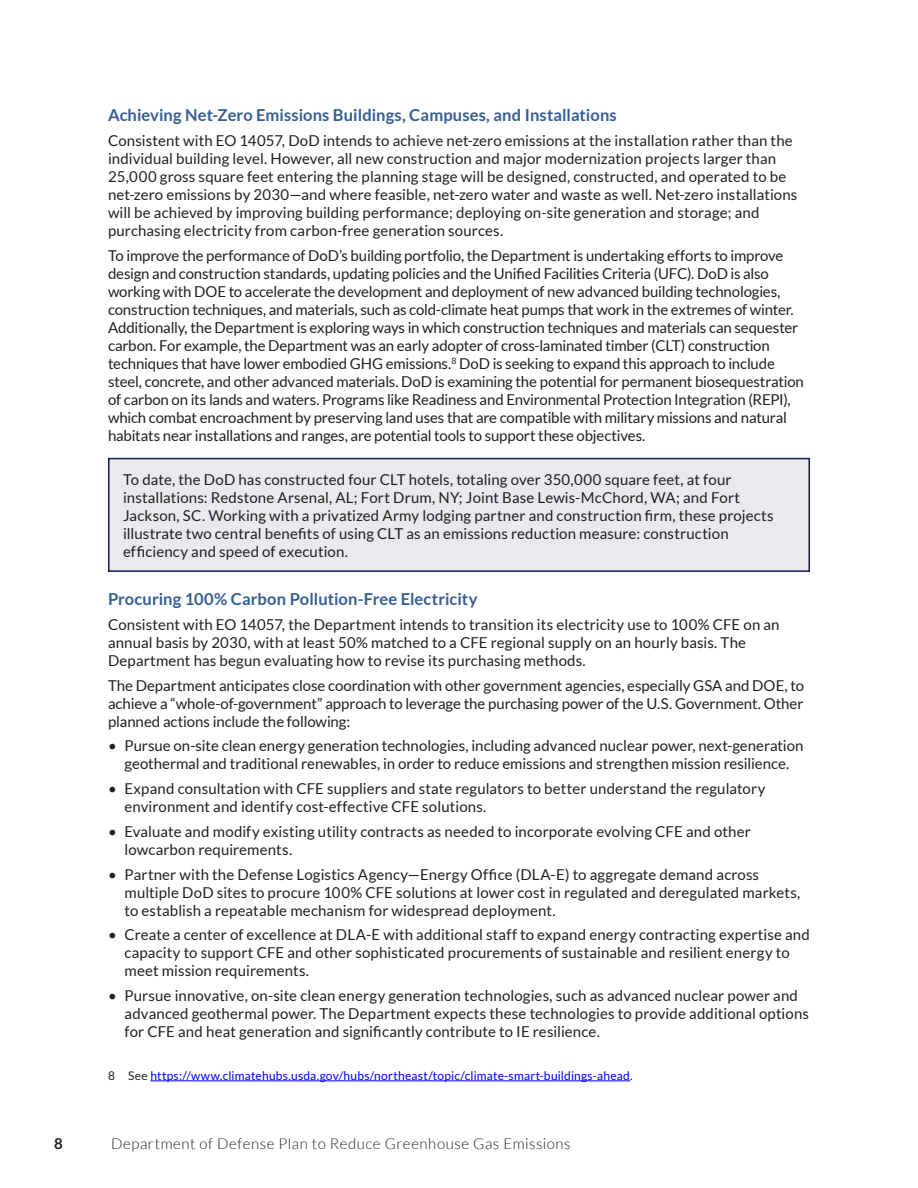
<style>
.page{position:relative;width:918px;height:1188px;background:#fff}
.page>*{position:absolute;margin:0;border:0;box-sizing:border-box;transform-origin:0 0}
.Subhead_Level_2{font:700 16.5px "Lato";letter-spacing:.005em;color:#355e92}
.Text_space_after{font:15px/18px "Lato";color:#231f20}
.t1{font:300 15px "Lato";letter-spacing:.035em;color:#231f20}
.t2{font:700 15px "Lato";color:#231f20}
.Footnote{font:12px "Lato";letter-spacing:.015em;color:#00f}
.s1{color:#231f20}
</style>
<div class="page">
<hr style="left:150px;top:1080px;width:480px;height:1px;background:#00f">
<div style="left:109px;top:459px;width:700px;height:112px;background:#e9e9ee"></div>
<div style="left:108px;top:458px;width:702px;height:114px;border:2px solid #111f46"></div>
<p class="Subhead_Level_2" style="left:108px;top:106px;width:510px">Achieving Net-Zero Emissions Buildings, Campuses, and Installations</p>
<p class="Text_space_after" style="left:108px;top:132px;width:691px">Consistent with EO 14057, DoD intends to achieve net-zero emissions at the installation rather than the individual building level. However, all new construction and major modernization projects larger than 25,000 gross square feet entering the planning stage will be designed, constructed, and operated to be net-zero emissions by 2030—and where feasible, net-zero water and waste as well. Net-zero installations will be achieved by improving building performance; deploying on-site generation and storage; and purchasing electricity from carbon-free generation sources.</p>
<p class="Text_space_after" style="left:108px;top:246px;width:697px">To improve the performance of DoD’s building portfolio, the Department is undertaking efforts to improve design and construction standards, updating policies and the Unified Facilities Criteria (UFC). DoD is also working with DOE to accelerate the development and deployment of new advanced building technologies, construction techniques, and materials, such as cold-climate heat pumps that work in the extremes of winter.<br>Additionally, the Department is exploring ways in which construction techniques and materials can sequester carbon. For example, the Department was an early adopter of cross-laminated timber (CLT) construction techniques that have lower embodied GHG emissions.<sup>8</sup> DoD is seeking to expand this approach to include steel, concrete, and other advanced materials. DoD is examining the potential for permanent biosequestration of carbon on its lands and waters. Programs like Readiness and Environmental Protection Integration (REPI), which combat encroachment by preserving land uses that are compatible with military missions and natural habitats near installations and ranges, are potential tools to support these objectives.</p>
<p class="Text_space_after" style="left:123px;top:470px;width:652px">To date, the DoD has constructed four CLT hotels, totaling over 350,000 square feet, at four installations: Redstone Arsenal, AL; Fort Drum, NY; Joint Base Lewis-McChord, WA; and Fort Jackson, SC. Working with a privatized Army lodging partner and construction firm, these projects illustrate two central benefits of using CLT as an emissions reduction measure: construction efficiency and speed of execution.</p>
<p class="Subhead_Level_2" style="left:108px;top:590px;width:371px">Procuring 100% Carbon Pollution-Free Electricity</p>
<p class="Text_space_after" style="left:108px;top:615px;width:673px">Consistent with EO 14057, the Department intends to transition its electricity use to 100% CFE on an annual basis by 2030, with at least 50% matched to a CFE regional supply on an hourly basis. The<br>Department has begun evaluating how to revise its purchasing methods.</p>
<p class="Text_space_after" style="left:108px;top:676px;width:698px;text-align:justify">The Department anticipates close coordination with other government agencies, especially GSA and DOE, to achieve a “whole-of-government” approach to leverage the purchasing power of the U.S. Government. Other planned actions include the following:</p>
<p class="Text_space_after" style="left:108px;top:737px;width:697px;text-align:center">• Pursue on-site clean energy generation technologies, including advanced nuclear power, next-generation geothermal and traditional renewables, in order to reduce emissions and strengthen mission resilience.</p>
<p class="Text_space_after" style="left:124px;top:780px;width:642px;text-indent:-16px">• Expand consultation with CFE suppliers and state regulators to better understand the regulatory environment and identify cost-effective CFE solutions.</p>
<p class="Text_space_after" style="left:124px;top:822px;width:628px;text-indent:-16px">• Evaluate and modify existing utility contracts as needed to incorporate evolving CFE and other lowcarbon requirements.</p>
<p class="Text_space_after" style="left:124px;top:865px;width:677px;text-indent:-16px">• Partner with the Defense Logistics Agency—Energy Office (DLA-E) to aggregate demand across multiple DoD sites to procure 100% CFE solutions at lower cost in regulated and deregulated markets, to establish a repeatable mechanism for widespread deployment.</p>
<p class="Text_space_after" style="left:124px;top:926px;width:687px;text-indent:-16px">• Create a center of excellence at DLA-E with additional staff to expand energy contracting expertise and capacity to support CFE and other sophisticated procurements of sustainable and resilient energy to meet mission requirements.</p>
<p class="Text_space_after" style="left:124px;top:987px;width:686px;text-indent:-16px">• Pursue innovative, on-site clean energy generation technologies, such as advanced nuclear power and advanced geothermal power. The Department expects these technologies to provide additional options for CFE and heat generation and significantly contribute to IE resilience.</p>
<p class="Footnote" style="left:108px;top:1069px;width:526px"><span class="s1">8 See</span> https://www.climatehubs.usda.gov/hubs/northeast/topic/climate-smart-buildings-ahead<span class="s1">.</span></p>
<p class="t2" style="left:54px;top:1135px;width:10px">8</p>
<p class="t1" style="left:111px;top:1136px;width:461px">Department of Defense Plan to Reduce Greenhouse Gas Emissions</p>
</div>
